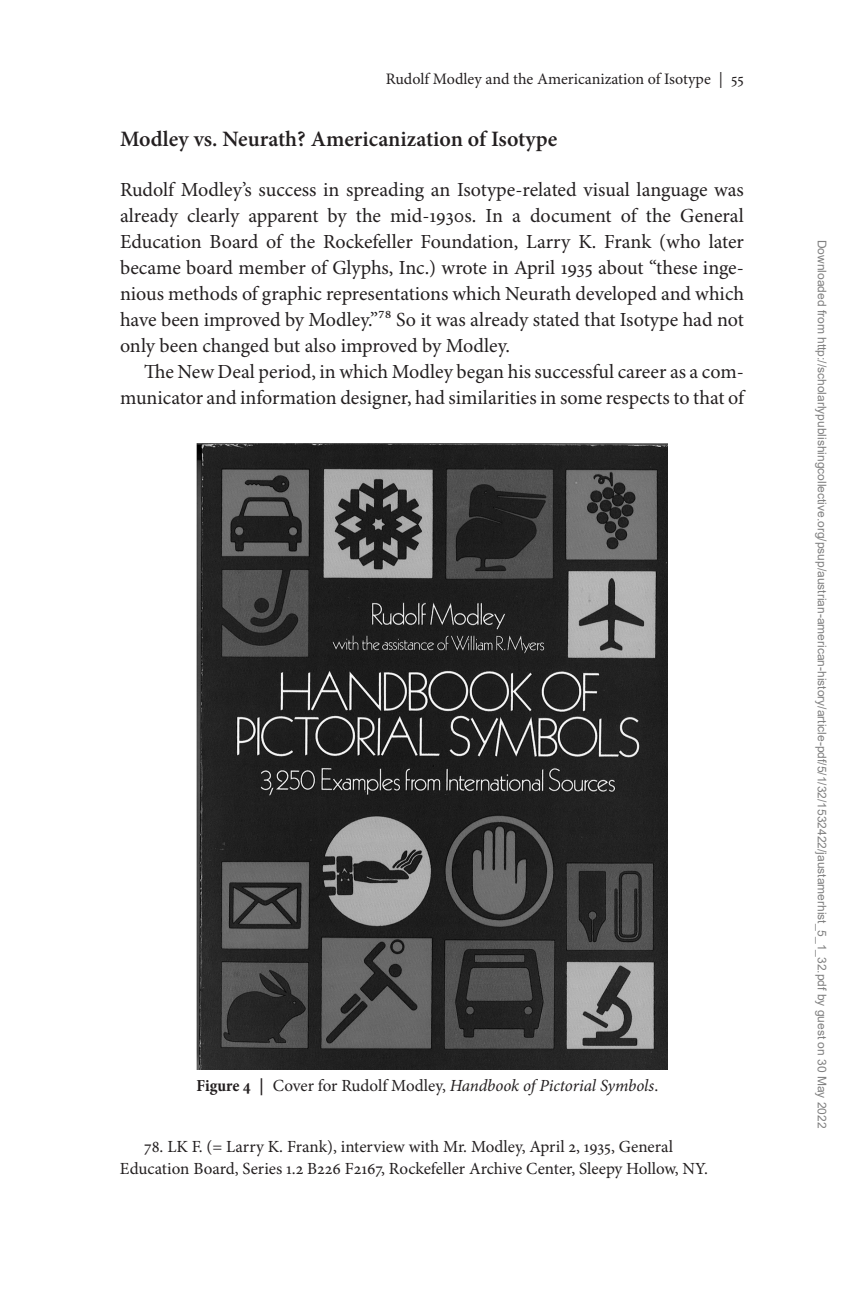
<style>
.page{position:relative;width:864px;height:1296px;background:#fff}
.page>*{position:absolute;margin:0;border:0;box-sizing:border-box;transform-origin:0 0}
.t1{font:600 22px "Minion Pro";color:#231f20}
.t2{font:20px/26px "Minion Pro";color:#231f20;text-align:justify}
.t3{font:17px/22px "Minion Pro";color:#231f20}
.t4{font:italic 17px "Minion Pro";letter-spacing:-.01em;color:#231f20}
.t5{font:16px "Minion Pro";color:#231f20}
.t6{font:12px "Arial";color:#808080}
.s1{font-weight:700;font-style:normal;font-stretch:condensed}
.s2{font-style:normal}
</style>
<div class="page">
<img style="left:196px;top:444px;width:471px;height:626px">
<p class="t5" style="left:386px;top:69px;width:360px">Rudolf Modley and the Americanization of Isotype | 55</p>
<p class="t1" style="left:120px;top:123px;width:439px">Modley vs. Neurath? Americanization of Isotype</p>
<p class="t2" style="left:120px;top:177px;width:626px">Rudolf Modley’s success in spreading an Isotype-related visual language was already clearly apparent by the mid-1930s. In a document of the General Education Board of the Rockefeller Foundation, Larry K. Frank (who later became board member of Glyphs, Inc.) wrote in April 1935 about “these inge&shy;nious methods of graphic representations which Neurath developed and which have been improved by Modley.”78 So it was already stated that Isotype had not only been changed but also improved by Modley.</p>
<p class="t2" style="left:120px;top:359px;width:625px;text-align:right">The New Deal period, in which Modley began his successful career as a com&shy;municator and information designer, had similarities in some respects to that of</p>
<p class="t4" style="left:196px;top:1074px;width:463px"><span class="s1">Figure 4 |</span> <span class="s2">Cover for Rudolf Modley,</span> Handbook of Pictorial Symbols<span class="s2">.</span></p>
<p class="t3" style="left:120px;top:1136px;width:589px;text-indent:24px">78. LK F. (= Larry K. Frank), interview with Mr. Modley, April 2, 1935, General<br>Education Board, Series 1.2 B226 F2167, Rockefeller Archive Center, Sleepy Hollow, NY.</p>
<p class="t6" style="left:827px;top:240px;width:890px;rotate:90deg">Downloaded from http://scholarlypublishingcollective.org/psup/austrian-american-history/article-pdf/5/1/32/1532422/jaustamerhist_5_1_32.pdf by guest on 30 May 2022</p>
</div>
